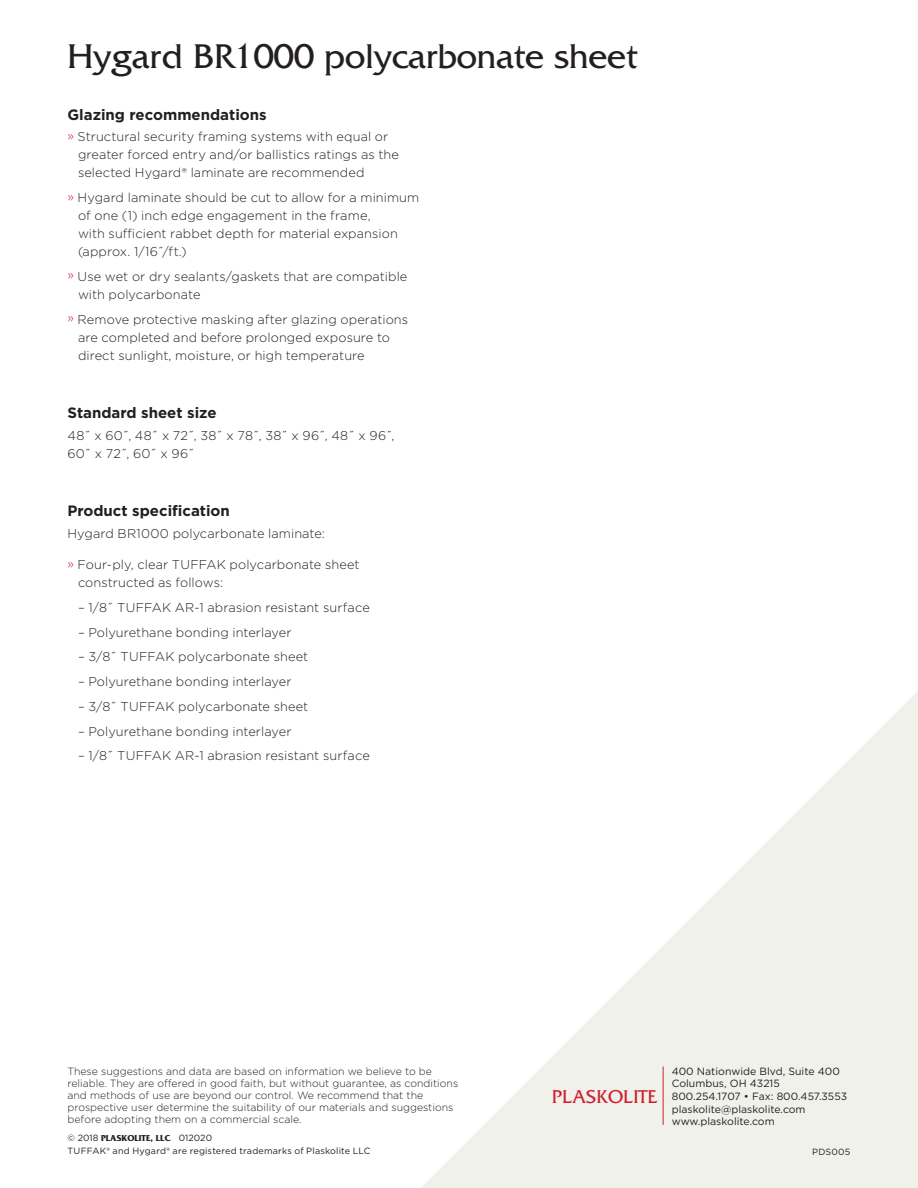
<style>
.page{position:relative;width:918px;height:1188px;background:#fff}
.page>*{position:absolute;margin:0;border:0;box-sizing:border-box;transform-origin:0 0}
.t1{font:36px "Friz Quadrata";color:#231f20}
.t2{font:19.5px "Friz Quadrata";color:#d0202e}
.t3{font:700 15px "Gotham";color:#231f20}
.t4{font:300 12.75px/18px "Gotham";letter-spacing:.005em;color:#231f20}
.t5{font:300 10.5px/12px "Gotham";color:#231f20}
.t6{font:10.5px/12.6px "Gotham";color:#231f20}
.t7{font:9px "Gotham";letter-spacing:.02em;color:#231f20}
.t8{font:700 9px "Friz Quadrata";color:#231f20}
.s1{color:#d0202e}
.s2{font-family:"Gotham";font-weight:400}
</style>
<div class="page">
<svg style="left:421px;top:691px;width:497px;height:497px;fill:#f4f4f0"></svg>
<hr style="left:663px;top:1066px;width:1px;height:59px;background:#d0202e">
<h1 class="t1" style="left:68px;top:36px;width:572px">Hygard BR1000 polycarbonate sheet</h1>
<p class="t3" style="left:68px;top:105px;width:201px">Glazing recommendations</p>
<p class="t4" style="left:78px;top:127px;width:323px;text-indent:-11px"><span class="s1">»</span> Structural security framing systems with equal or greater forced entry and/or ballistics ratings as the selected Hygard® laminate are recommended</p>
<p class="t4" style="left:78px;top:188px;width:343px;text-indent:-11px"><span class="s1">»</span> Hygard laminate should be cut to allow for a minimum of one (1) inch edge engagement in the frame,<br>with sufficient rabbet depth for material expansion (approx. 1/16˝/ft.)</p>
<p class="t4" style="left:78px;top:267px;width:331px;text-indent:-11px"><span class="s1">»</span> Use wet or dry sealants/gaskets that are compatible with polycarbonate</p>
<p class="t4" style="left:78px;top:310px;width:332px;text-indent:-11px"><span class="s1">»</span> Remove protective masking after glazing operations are completed and before prolonged exposure to direct sunlight, moisture, or high temperature</p>
<p class="t3" style="left:68px;top:403px;width:151px">Standard sheet size</p>
<p class="t4" style="left:68px;top:426px;width:329px">48˝ x 60˝, 48˝ x 72˝, 38˝ x 78˝, 38˝ x 96˝, 48˝ x 96˝,<br>60˝ x 72˝, 60˝ x 96˝</p>
<p class="t3" style="left:68px;top:501px;width:164px">Product specification</p>
<p class="t4" style="left:68px;top:524px;width:259px">Hygard BR1000 polycarbonate laminate:</p>
<p class="t4" style="left:78px;top:555px;width:283px;text-indent:-11px"><span class="s1">»</span> Four-ply, clear TUFFAK polycarbonate sheet constructed as follows:</p>
<p class="t4" style="left:78px;top:598px;width:293px">– 1/8˝ TUFFAK AR-1 abrasion resistant surface</p>
<p class="t4" style="left:78px;top:623px;width:215px">– Polyurethane bonding interlayer</p>
<p class="t4" style="left:78px;top:648px;width:232px">– 3/8˝ TUFFAK polycarbonate sheet</p>
<p class="t4" style="left:78px;top:672px;width:215px">– Polyurethane bonding interlayer</p>
<p class="t4" style="left:78px;top:697px;width:232px">– 3/8˝ TUFFAK polycarbonate sheet</p>
<p class="t4" style="left:78px;top:722px;width:215px">– Polyurethane bonding interlayer</p>
<p class="t4" style="left:78px;top:747px;width:293px">– 1/8˝ TUFFAK AR-1 abrasion resistant surface</p>
<p class="t5" style="left:68px;top:1065px;width:392px">These suggestions and data are based on information we believe to be reliable. They are offered in good faith, but without guarantee, as conditions and methods of use are beyond our control. We recommend that the prospective user determine the suitability of our materials and suggestions before adopting them on a commercial scale.</p>
<p class="t8" style="left:67px;top:1133px;width:146px"><span class="s2">© 2018</span> PLASKOLITE, LLC <span class="s2">012020</span></p>
<p class="t7" style="left:67px;top:1145px;width:305px">TUFFAK® and Hygard® are registered trademarks of Plaskolite LLC</p>
<h2 class="t2" style="left:552px;top:1086px;width:107px">PLASKOLITE</h2>
<p class="t6" style="left:672px;top:1065px;width:177px">400 Nationwide Blvd, Suite 400<br>Columbus, OH 43215<br>800.254.1707 • Fax: 800.457.3553 plaskolite@plaskolite.com www.plaskolite.com</p>
<p class="t7" style="left:812px;top:1146px;width:40px">PDS005</p>
</div>
